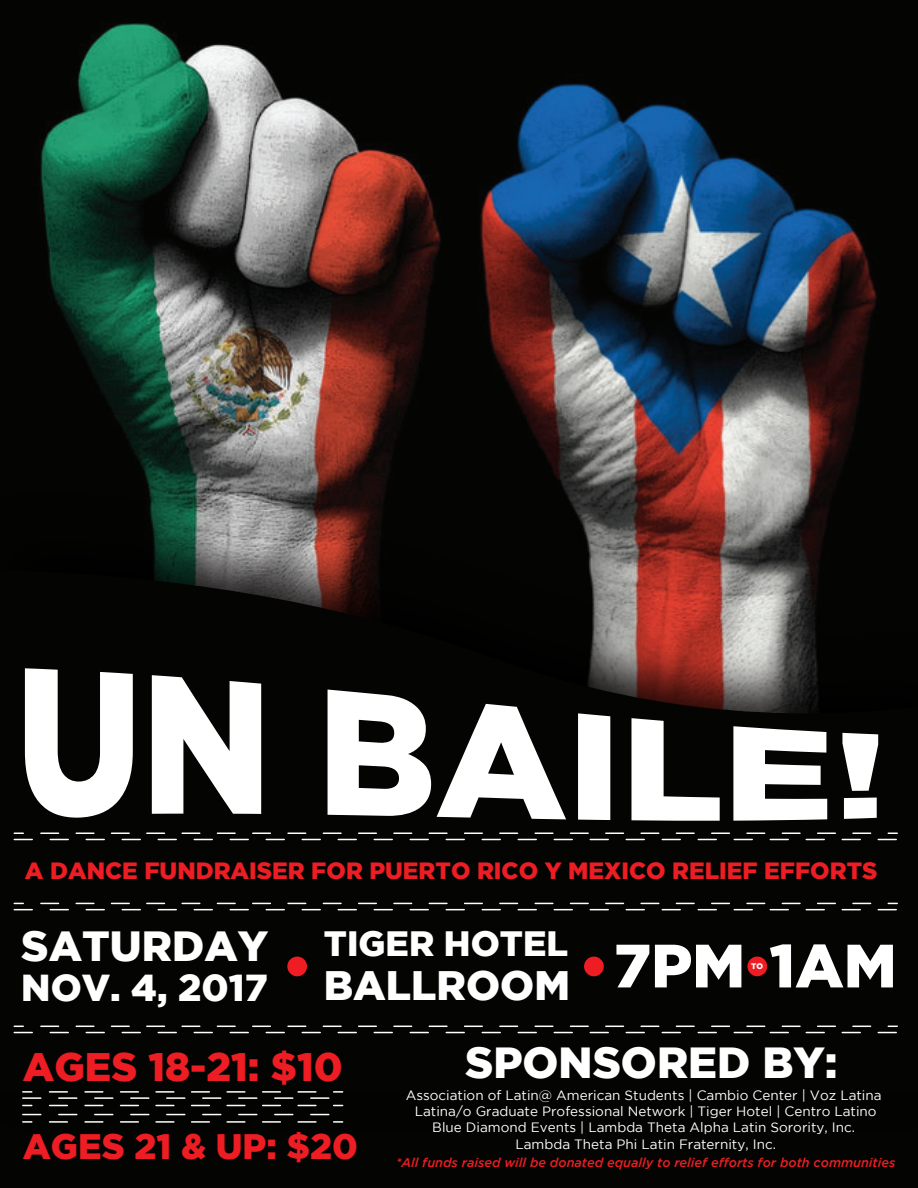
<style>
.page{position:relative;width:918px;height:1188px;background:#040503}
.page>*{position:absolute;margin:0;border:0;box-sizing:border-box;transform-origin:0 0}
.t1{font:900 61.05px "Gotham";color:#fff}
.t2{font:900 43.35px "Gotham";color:#fff}
.t3{font:900 42.15px "Gotham";color:#fff}
.t4{font:900 41.1px "Gotham";color:#fff}
.t5{font:900 39.75px "Gotham";color:#ee1d23}
.t6{font:900 37.5px "Gotham";color:#fff}
.t7{font:900 35.4px "Gotham";color:#ee1d23}
.t8{font:900 35.1px "Gotham";color:#fff}
.t9{font:900 23.4px "Gotham";color:#ee1d23}
.t10{font:13.5px/16.2px "Gotham";color:#fff;text-align:center}
.t11{font:italic 500 12.75px "Gotham";color:#ee1d23}
.t12{font:900 8.1px "Gotham";color:#fff}
</style>
<div class="page">
<img style="left:480px;top:83px;width:397px;height:400px">
<img style="left:39px;top:23px;width:402px;height:460px">
<img style="left:22px;top:483px;width:813px;height:640px">
<svg style="left:13px;top:570px;width:885px;height:525px"></svg>
<svg style="left:14px;top:833px;width:883px;height:7px"></svg>
<svg style="left:14px;top:903px;width:883px;height:7px"></svg>
<svg style="left:14px;top:1026px;width:883px;height:7px"></svg>
<svg style="left:50px;top:1105px;width:275px;height:1px"></svg>
<svg style="left:23px;top:1091px;width:320px;height:8px"></svg>
<svg style="left:23px;top:1121px;width:9px;height:2px"></svg>
<svg style="left:50px;top:1121px;width:275px;height:2px"></svg>
<svg style="left:334px;top:1121px;width:9px;height:2px"></svg>
<svg style="left:23px;top:1114px;width:320px;height:1px"></svg>
<svg style="left:25px;top:668px;width:108px;height:150px"></svg>
<svg style="left:152px;top:675px;width:109px;height:139px"></svg>
<svg style="left:328px;top:690px;width:103px;height:126px"></svg>
<svg style="left:437px;top:704px;width:129px;height:115px"></svg>
<div style="left:578px;top:713px;width:32px;height:107px;background:#fff"></div>
<svg style="left:631px;top:718px;width:89px;height:103px"></svg>
<svg style="left:733px;top:726px;width:94px;height:95px"></svg>
<svg style="left:842px;top:733px;width:36px;height:86px"></svg>
<div style="left:287px;top:957px;width:20px;height:19px;background:#ee1d23;border-radius:50%"></div>
<div style="left:584px;top:957px;width:20px;height:19px;background:#ee1d23;border-radius:50%"></div>
<svg style="left:747px;top:956px;width:21px;height:21px"></svg>
<h3 class="t9" style="left:25px;top:857px;width:854px">A DANCE FUNDRAISER FOR PUERTO RICO Y MEXICO RELIEF EFFORTS</h3>
<h3 class="t3" style="left:21px;top:922px;width:248px">SATURDAY</h3>
<h3 class="t6" style="left:21px;top:966px;width:248px">NOV. 4, 2017</h3>
<h3 class="t8" style="left:324px;top:924px;width:246px">TIGER HOTEL</h3>
<h3 class="t4" style="left:324px;top:962px;width:248px">BALLROOM</h3>
<h1 class="t1" style="left:614px;top:931px;width:285px">7PM 1AM</h1>
<p class="t12" style="left:751px;top:962px;width:13px">TO</p>
<h3 class="t5" style="left:23px;top:1044px;width:322px">AGES 18-21: $10</h3>
<h3 class="t7" style="left:23px;top:1126px;width:337px">AGES 21 &amp; UP: $20</h3>
<h2 class="t2" style="left:465px;top:1038px;width:374px">SPONSORED BY:</h2>
<p class="t10" style="left:406px;top:1087px;width:477px">Association of Latin@ American Students | Cambio Center | Voz Latina Latina/o Graduate Professional Network | Tiger Hotel | Centro Latino Blue Diamond Events | Lambda Theta Alpha Latin Sorority, Inc.<br>Lambda Theta Phi Latin Fraternity, Inc.</p>
<p class="t11" style="left:396px;top:1155px;width:501px">*All funds raised will be donated equally to relief efforts for both communities</p>
</div>
